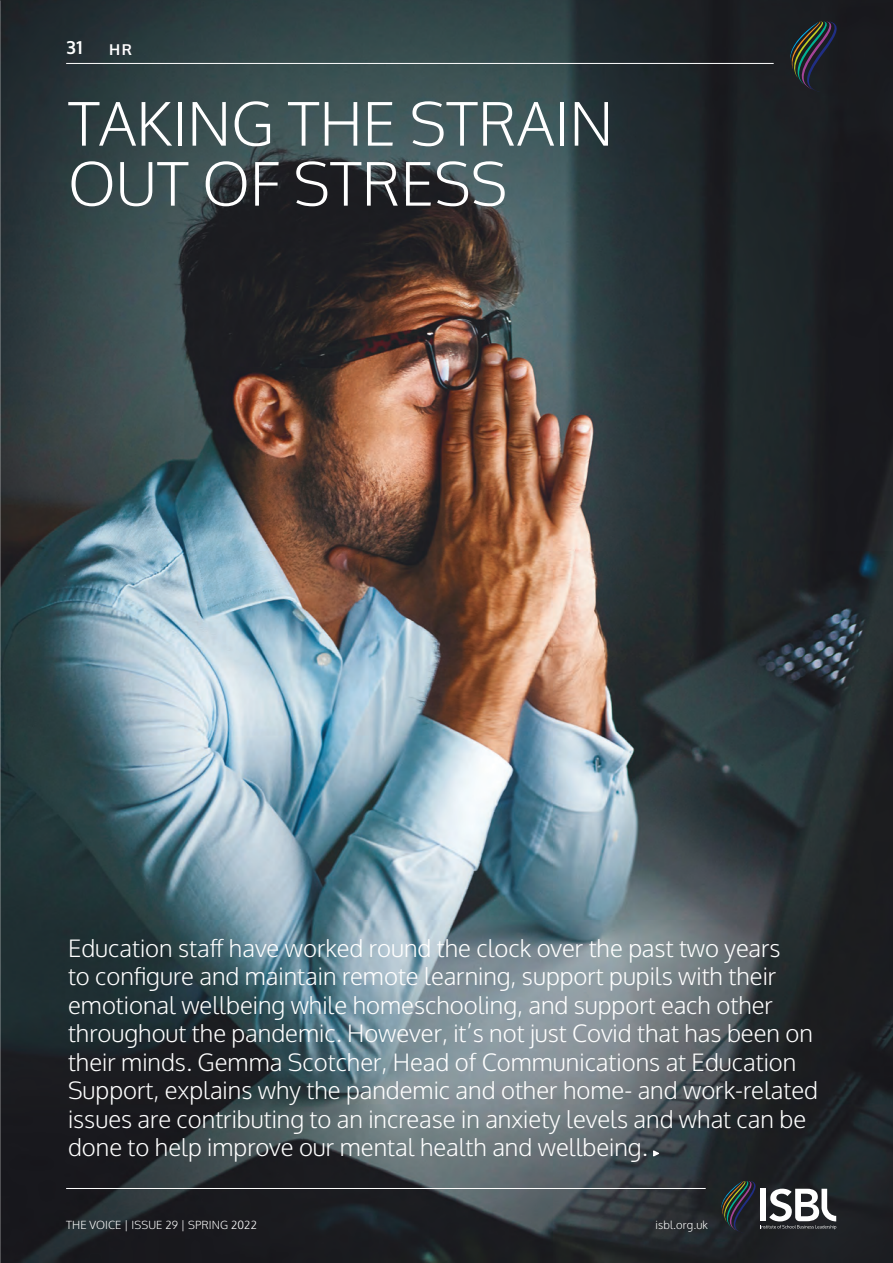
<style>
.page{position:relative;width:893px;height:1263px;background:#fff}
.page>*{position:absolute;margin:0;border:0;box-sizing:border-box;transform-origin:0 0}
.MAIN_HEADING{font:300 60px/60px "Oxygen";color:#fff}
.INTRO_PARA{font:300 24px/28.5px "Oxygen";color:#fff}
.t1{font:700 18px "Oxygen";color:#fff}
.t2{font:700 15px "Oxygen";color:#fff}
.t3{font:300 11.25px "Oxygen";letter-spacing:.01em;color:#fff}
</style>
<div class="page">
<img style="left:0;top:0;width:893px;height:1263px">
<svg style="left:652px;top:1149px;width:9px;height:9px"></svg>
<svg style="left:790px;top:21px;width:49px;height:71px;background:#282d32"></svg>
<hr style="left:66px;top:1188px;width:640px;height:1px;background:#fff">
<svg style="left:721px;top:1181px;width:115px;height:52px"></svg>
<hr style="left:66px;top:63px;width:708px;height:1px;background:#fff">
<p class="t1" style="left:67px;top:36px;width:17px">31</p>
<p class="t2" style="left:109px;top:40px;width:24px">HR</p>
<p class="MAIN_HEADING" style="left:68px;top:96px;width:547px">TAKING THE STRAIN<br>OUT OF STRESS</p>
<p class="INTRO_PARA" style="left:68px;top:935px;width:751px">Education staff have worked round the clock over the past two years<br>to configure and maintain remote learning, support pupils with their emotional wellbeing while homeschooling, and support each other throughout the pandemic. However, it’s not just Covid that has been on their minds. Gemma Scotcher, Head of Communications at Education Support, explains why the pandemic and other home- and work-related issues are contributing to an increase in anxiety levels and what can be done to help improve our mental health and wellbeing.</p>
<p class="t3" style="left:66px;top:1217px;width:192px">THE VOICE | ISSUE 29 | SPRING 2022</p>
<p class="t3" style="left:655px;top:1217px;width:54px">isbl.org.uk</p>
</div>
